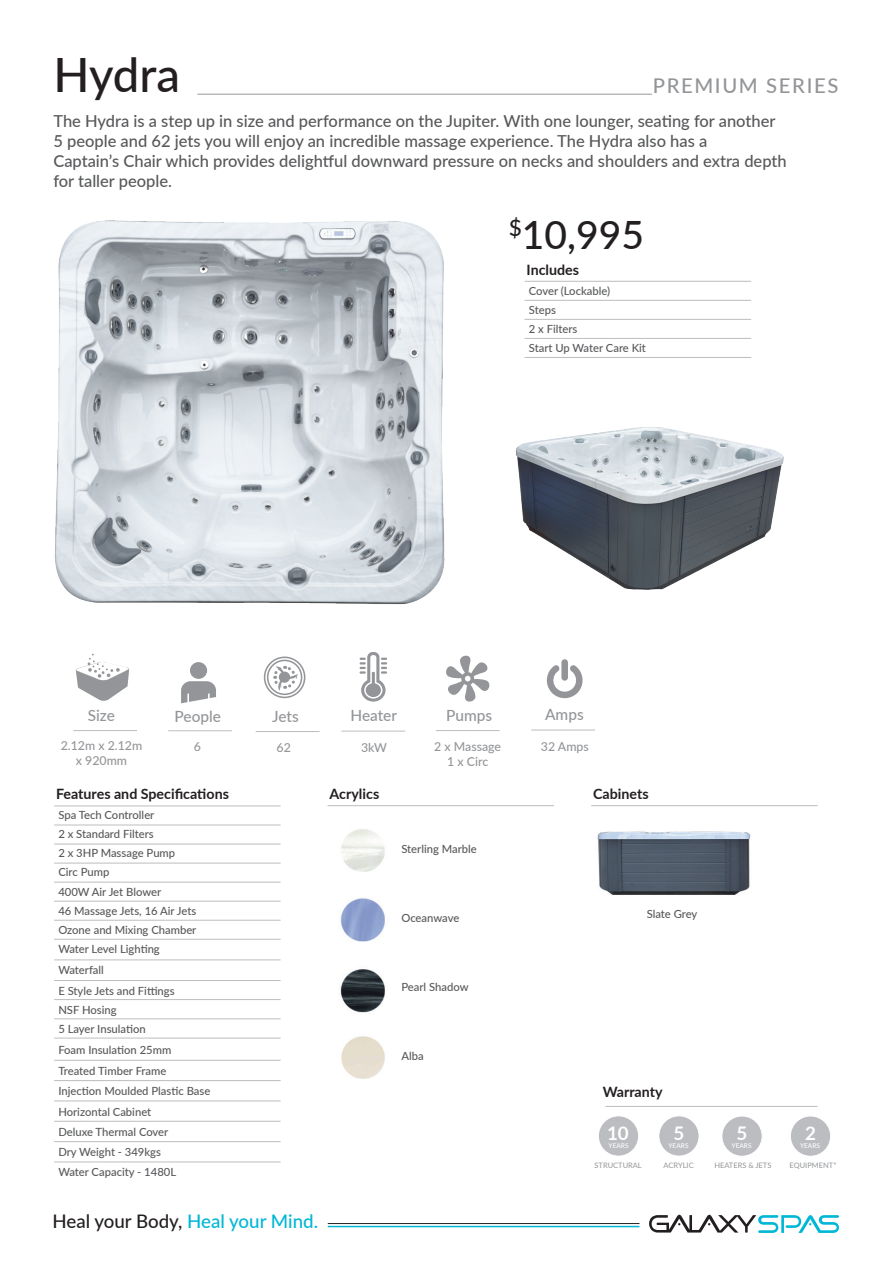
<style>
.page{position:relative;width:893px;height:1263px;background:#fff}
.page>*{position:absolute;margin:0;border:0;box-sizing:border-box;transform-origin:0 0}
.t1{font:500 47.25px "Lato";letter-spacing:-.01em;color:#231f20}
.t2{font:500 39px "Lato";color:#231f20}
.t3{font:500 20.25px "Lato";letter-spacing:.08em;color:#939598}
.t4{font:500 18.75px "Lato";color:#231f20}
.t5{font:700 18.75px "Lato";color:#fff}
.t6{font:500 16.5px/19.8px "Lato";color:#57585a}
.t7{font:500 15.45px "Lato";color:#939598}
.t8{font:700 14.25px "Lato";color:#231f20}
.t9{font:500 12.3px/14.9px "Lato";color:#939598;text-align:center}
.t10{font:500 11.25px/19.5px "Lato";color:#57585a}
.t11{font:7.5px "Lato";color:#939598}
.t12{font:500 6.6px "Lato";color:#fff}
.s1{color:#00b7d6}
</style>
<div class="page">
<svg style="left:649px;top:1215px;width:190px;height:18px"></svg>
<hr style="left:328px;top:1226px;width:311px;height:1px;background:#00b7d6">
<hr style="left:328px;top:1223px;width:311px;height:1px;background:#231f20">
<img style="left:55px;top:220px;width:390px;height:384px">
<img style="left:516px;top:427px;width:268px;height:163px">
<div style="left:190px;top:662px;width:17px;height:17px;background:#939598;border-radius:50%"></div>
<svg style="left:181px;top:681px;width:35px;height:23px"></svg>
<svg style="left:76px;top:654px;width:53px;height:47px"></svg>
<svg style="left:360px;top:652px;width:27px;height:50px"></svg>
<svg style="left:546px;top:659px;width:37px;height:40px"></svg>
<svg style="left:446px;top:655px;width:44px;height:47px"></svg>
<hr style="left:73px;top:730px;width:64px;height:1px;background:#bcbdc0">
<hr style="left:168px;top:730px;width:64px;height:1px;background:#bcbdc0">
<hr style="left:256px;top:731px;width:63px;height:1px;background:#bcbdc0">
<hr style="left:341px;top:731px;width:64px;height:1px;background:#bcbdc0">
<hr style="left:436px;top:730px;width:64px;height:1px;background:#bcbdc0">
<hr style="left:531px;top:730px;width:64px;height:1px;background:#bcbdc0">
<div style="left:264px;top:656px;width:41px;height:42px;border:2px solid #939598;border-radius:50%"></div>
<div style="left:267px;top:660px;width:35px;height:35px;border:2px solid #939598;border-radius:50%"></div>
<svg style="left:271px;top:664px;width:27px;height:27px"></svg>
<img style="left:597px;top:831px;width:154px;height:64px">
<hr style="left:328px;top:805px;width:226px;height:1px;background:#bcbdc0">
<hr style="left:591px;top:805px;width:227px;height:1px;background:#bcbdc0">
<hr style="left:54px;top:806px;width:227px;height:1px;background:#bcbdc0">
<hr style="left:54px;top:825px;width:227px;height:1px;background:#bcbdc0">
<hr style="left:54px;top:844px;width:227px;height:1px;background:#bcbdc0">
<hr style="left:54px;top:863px;width:227px;height:1px;background:#bcbdc0">
<hr style="left:54px;top:882px;width:227px;height:1px;background:#bcbdc0">
<hr style="left:54px;top:901px;width:227px;height:1px;background:#bcbdc0">
<hr style="left:54px;top:920px;width:227px;height:1px;background:#bcbdc0">
<hr style="left:54px;top:939px;width:227px;height:1px;background:#bcbdc0">
<hr style="left:54px;top:960px;width:227px;height:1px;background:#bcbdc0">
<hr style="left:54px;top:980px;width:227px;height:1px;background:#bcbdc0">
<hr style="left:54px;top:999px;width:227px;height:1px;background:#bcbdc0">
<hr style="left:54px;top:1018px;width:227px;height:1px;background:#bcbdc0">
<hr style="left:54px;top:1038px;width:227px;height:1px;background:#bcbdc0">
<hr style="left:54px;top:1060px;width:227px;height:1px;background:#bcbdc0">
<hr style="left:54px;top:1080px;width:227px;height:1px;background:#bcbdc0">
<hr style="left:54px;top:1101px;width:227px;height:1px;background:#bcbdc0">
<hr style="left:54px;top:1121px;width:227px;height:1px;background:#bcbdc0">
<hr style="left:54px;top:1141px;width:227px;height:1px;background:#bcbdc0">
<hr style="left:54px;top:1162px;width:227px;height:1px;background:#bcbdc0">
<hr style="left:525px;top:281px;width:226px;height:1px;background:#bcbdc0">
<hr style="left:525px;top:300px;width:226px;height:1px;background:#bcbdc0">
<hr style="left:525px;top:319px;width:226px;height:1px;background:#bcbdc0">
<hr style="left:525px;top:338px;width:226px;height:1px;background:#bcbdc0">
<hr style="left:525px;top:357px;width:226px;height:1px;background:#bcbdc0">
<img style="left:340px;top:829px;width:45px;height:250px">
<div style="left:598px;top:1116px;width:41px;height:40px;background:#bcbdc0;border-radius:50%"></div>
<div style="left:598px;top:1115px;width:41px;height:41px;border:1px solid #fff;border-radius:50%"></div>
<div style="left:659px;top:1116px;width:40px;height:40px;background:#bcbdc0;border-radius:50%"></div>
<div style="left:658px;top:1115px;width:41px;height:41px;border:1px solid #fff;border-radius:50%"></div>
<div style="left:722px;top:1116px;width:40px;height:40px;background:#bcbdc0;border-radius:50%"></div>
<div style="left:722px;top:1116px;width:40px;height:40px;border:1px solid #fff;border-radius:50%"></div>
<div style="left:790px;top:1116px;width:41px;height:40px;background:#bcbdc0;border-radius:50%"></div>
<div style="left:790px;top:1116px;width:41px;height:40px;border:1px solid #fff;border-radius:50%"></div>
<hr style="left:605px;top:1106px;width:212px;height:1px;background:#bcbdc0">
<hr style="left:197px;top:94px;width:455px;height:1px;background:#939598">
<h1 class="t1" style="left:53px;top:41px;width:128px">Hydra</h1>
<p class="t6" style="left:53px;top:111px;width:735px">The Hydra is a step up in size and performance on the Jupiter. With one lounger, seating for another 5 people and 62 jets you will enjoy an incredible massage experience. The Hydra also has a<br>Captain’s Chair which provides delightful downward pressure on necks and shoulders and extra depth for taller people.</p>
<h3 class="t3" style="left:653px;top:71px;width:187px">PREMIUM SERIES</h3>
<h2 class="t2" style="left:509px;top:207px;width:137px"><sup>$</sup>10,995</h2>
<p class="t8" style="left:527px;top:259px;width:54px">Includes</p>
<p class="t10" style="left:529px;top:281px;width:119px;line-height:19px">Cover (Lockable)<br>Steps<br>2 x Filters<br>Start Up Water Care Kit</p>
<h3 class="t7" style="left:88px;top:704px;width:29px">Size</h3>
<h3 class="t7" style="left:175px;top:705px;width:48px">People</h3>
<h3 class="t7" style="left:272px;top:705px;width:28px">Jets</h3>
<h3 class="t7" style="left:350px;top:704px;width:48px">Heater</h3>
<h3 class="t7" style="left:446px;top:704px;width:48px">Pumps</h3>
<h3 class="t7" style="left:545px;top:703px;width:40px">Amps</h3>
<p class="t9" style="left:61px;top:738px;width:83px">2.12m x 2.12m x 920mm</p>
<p class="t9" style="left:194px;top:738px;width:9px">6</p>
<p class="t9" style="left:277px;top:740px;width:16px">62</p>
<p class="t9" style="left:361px;top:739px;width:28px">3kW</p>
<p class="t9" style="left:434px;top:739px;width:68px">2 x Massage<br>1 x Circ</p>
<p class="t9" style="left:541px;top:738px;width:49px">32 Amps</p>
<p class="t8" style="left:56px;top:784px;width:174px">Features and Specifications</p>
<p class="t8" style="left:330px;top:783px;width:51px">Acrylics</p>
<p class="t8" style="left:593px;top:783px;width:57px">Cabinets</p>
<p class="t10" style="left:58px;top:805px;width:140px">Spa Tech Controller<br>2 x Standard Filters<br>2 x 3HP Massage Pump<br>Circ Pump<br>400W Air Jet Blower<br>46 Massage Jets, 16 Air Jets<br>Ozone and Mixing Chamber<br>Water Level Lighting<br>Waterfall<br>E Style Jets and Fittings</p>
<p class="t10" style="left:58px;top:999px;width:89px">NSF Hosing<br>5 Layer Insulation</p>
<p class="t10" style="left:58px;top:1039px;width:153px;line-height:20.4px">Foam Insulation 25mm<br>Treated Timber Frame<br>Injection Moulded Plastic Base<br>Horizontal Cabinet<br>Deluxe Thermal Cover<br>Dry Weight - 349kgs<br>Water Capacity - 1480L</p>
<p class="t10" style="left:401px;top:839px;width:77px">Sterling Marble</p>
<p class="t10" style="left:647px;top:903px;width:52px">Slate Grey</p>
<p class="t10" style="left:401px;top:908px;width:59px">Oceanwave</p>
<p class="t10" style="left:401px;top:977px;width:69px">Pearl Shadow</p>
<p class="t10" style="left:401px;top:1046px;width:24px">Alba</p>
<p class="t8" style="left:603px;top:1081px;width:61px">Warranty</p>
<h3 class="t5" style="left:607px;top:1120px;width:23px">10</h3>
<p class="t12" style="left:609px;top:1140px;width:22px">YEARS</p>
<h3 class="t5" style="left:805px;top:1120px;width:12px">2</h3>
<p class="t12" style="left:800px;top:1141px;width:22px">YEARS</p>
<h3 class="t5" style="left:673px;top:1120px;width:12px">5</h3>
<p class="t12" style="left:668px;top:1140px;width:22px">YEARS</p>
<h3 class="t5" style="left:737px;top:1120px;width:12px">5</h3>
<p class="t12" style="left:731px;top:1141px;width:22px">YEARS</p>
<p class="t11" style="left:594px;top:1160px;width:49px">STRUCTURAL</p>
<p class="t11" style="left:664px;top:1160px;width:32px">ACRYLIC</p>
<p class="t11" style="left:714px;top:1160px;width:59px">HEATERS &amp; JETS</p>
<p class="t11" style="left:790px;top:1160px;width:48px">EQUIPMENT*</p>
<h3 class="t4" style="left:52px;top:1208px;width:267px">Heal your Body, <span class="s1">Heal your Mind.</span></h3>
</div>
